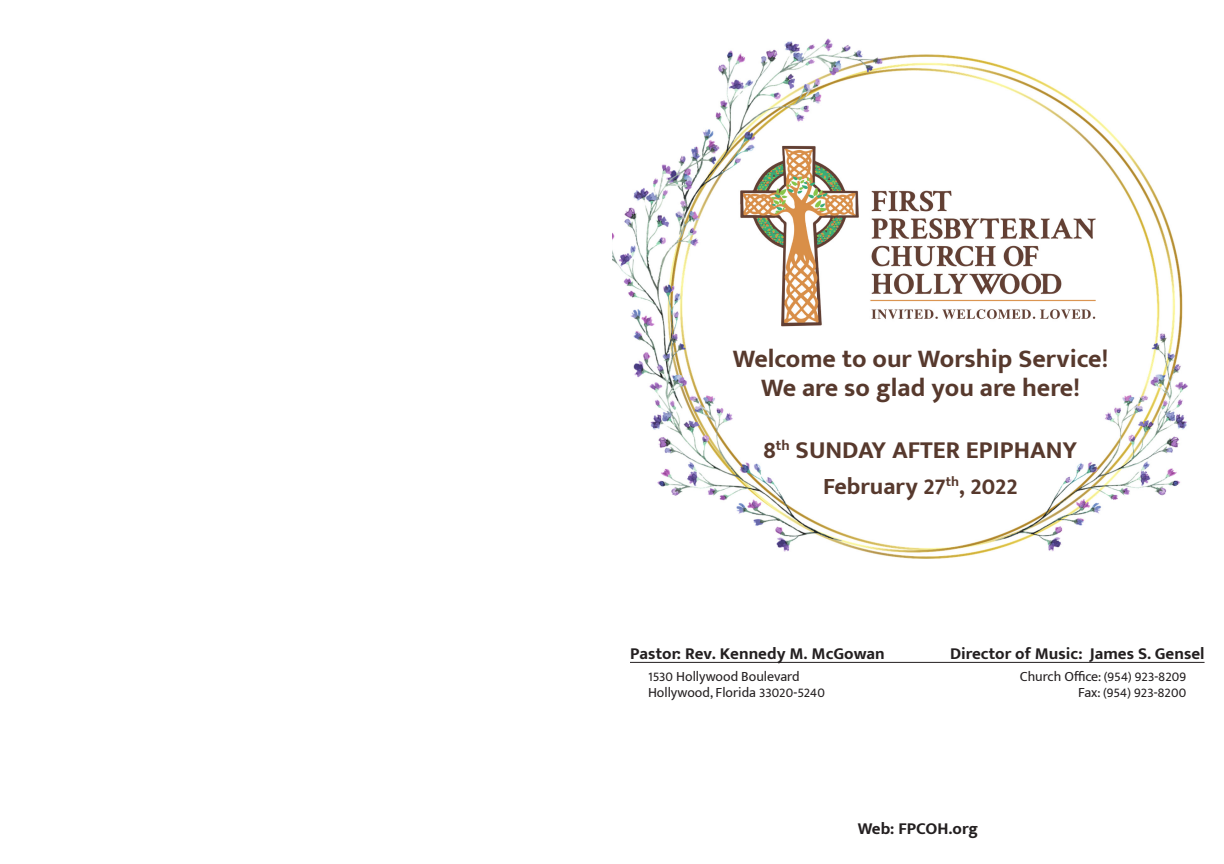
<style>
.page{position:relative;width:1224px;height:864px;background:#fff}
.page>*{position:absolute;margin:0;border:0;box-sizing:border-box;transform-origin:0 0}
.t1{font:700 26px "Mukta Mahee";color:#57392d}
.t2{font:700 25px "Mukta Mahee";color:#57392d}
.t3{font:700 24px "Mukta Mahee";color:#57392d}
.t4{font:700 17px "Mukta Mahee";color:#231f20}
.t5{font:14px "Mukta Mahee";color:#231f20}
</style>
<div class="page">
<img style="left:612px;top:38px;width:593px;height:624px">
<hr style="left:630px;top:662px;width:575px;height:1px;background:#231f20">
<p class="t1" style="left:733px;top:343px;width:377px">Welcome to our Worship Service!</p>
<p class="t1" style="left:761px;top:372px;width:320px">We are so glad you are here!</p>
<p class="t2" style="left:764px;top:435px;width:315px">8<sup>th</sup> SUNDAY AFTER EPIPHANY</p>
<p class="t3" style="left:823px;top:472px;width:196px">February 27<sup>th</sup>, 2022</p>
<p class="t4" style="left:630px;top:644px;width:256px">Pastor: Rev. Kennedy M. McGowan</p>
<p class="t4" style="left:950px;top:644px;width:256px">Director of Music: James S. Gensel</p>
<p class="t5" style="left:1020px;top:668px;width:168px">Church Office: (954) 923-8209</p>
<p class="t5" style="left:1078px;top:684px;width:110px">Fax: (954) 923-8200</p>
<p class="t5" style="left:648px;top:668px;width:153px">1530 Hollywood Boulevard</p>
<p class="t5" style="left:648px;top:684px;width:178px">Hollywood, Florida 33020-5240</p>
<p class="t4" style="left:858px;top:818px;width:122px">Web: FPCOH.org</p>
</div>
